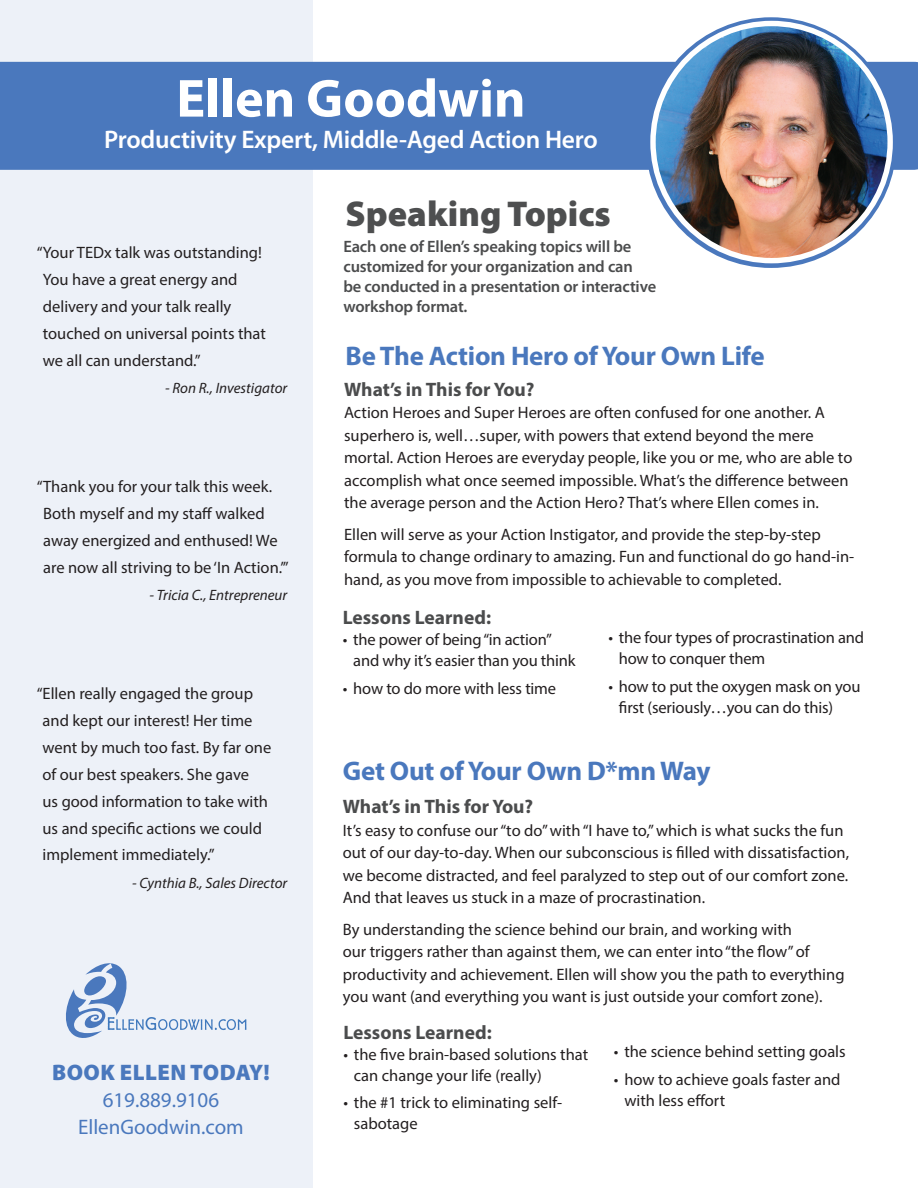
<style>
.page{position:relative;width:918px;height:1188px;background:#fff}
.page>*{position:absolute;margin:0;border:0;box-sizing:border-box;transform-origin:0 0}
.t1{font:700 54px "Myriad Pro";color:#fff}
.t2{font:900 36px "Myriad Pro";color:#4e4f50}
.t3{font:700 27px "Myriad Pro";letter-spacing:-.01em;color:#4a78bd}
.t4{font:600 25.5px "Myriad Pro";letter-spacing:-.01em;color:#fff}
.t5{font:900 22.5px "Myriad Pro";letter-spacing:.02em;color:#4a78bd}
.t6{font:21px/27px "Myriad Pro";color:#4a78bd;text-align:center}
.t7{font:700 19.5px "Myriad Pro";color:#4b4c4d}
.t8{font:16.5px/27px "Myriad Pro";color:#231f20}
.t9{font:600 16.5px/19.8px "Myriad Pro";letter-spacing:-.01em;color:#4b4c4d}
.t10{font:italic 15px "Myriad Pro";color:#231f20}
</style>
<div class="page">
<div style="left:0;top:0;width:313px;height:1188px;background:#edf1f8"></div>
<div style="left:646px;top:17px;width:251px;height:251px;border:14px solid #4a78bd;border-radius:50%"></div>
<div style="left:0;top:62px;width:918px;height:108px;background:#4a78bd"></div>
<img style="left:653px;top:23px;width:237px;height:238px;border-radius:119px">
<div style="left:650px;top:21px;width:243px;height:242px;border:5px solid #fff;border-radius:50%"></div>
<svg style="left:66px;top:963px;width:180px;height:75px"></svg>
<h1 class="t1" style="left:176px;top:63px;width:351px">Ellen Goodwin</h1>
<h3 class="t4" style="left:104px;top:123px;width:495px">Productivity Expert, Middle-Aged Action Hero</h3>
<p class="t8" style="left:43px;top:238px;width:225px;text-indent:-6px">“Your TEDx talk was outstanding!<br>You have a great energy and delivery and your talk really touched on universal points that we all can understand.”</p>
<p class="t10" style="left:165px;top:378px;width:124px">- Ron R., Investigator</p>
<p class="t8" style="left:43px;top:472px;width:247px;text-indent:-7px">“Thank you for your talk this week.<br>Both myself and my staff walked away energized and enthused! We are now all striving to be ‘In Action.’”</p>
<p class="t10" style="left:150px;top:585px;width:139px">- Tricia C., Entrepreneur</p>
<p class="t8" style="left:43px;top:679px;width:230px;text-indent:-6px">“Ellen really engaged the group and kept our interest! Her time went by much too fast. By far one of our best speakers. She gave<br>us good information to take with us and specific actions we could implement immediately.”</p>
<p class="t10" style="left:132px;top:873px;width:157px">- Cynthia B., Sales Director</p>
<h3 class="t5" style="left:52px;top:1057px;width:219px">BOOK ELLEN TODAY!</h3>
<p class="t6" style="left:78px;top:1086px;width:167px">619.889.9106<br>EllenGoodwin.com</p>
<h2 class="t2" style="left:346px;top:190px;width:267px">Speaking Topics</h2>
<p class="t9" style="left:343px;top:236px;width:314px">Each one of Ellen’s speaking topics will be customized for your organization and can<br>be conducted in a presentation or interactive workshop format.</p>
<h3 class="t3" style="left:346px;top:338px;width:421px">Be The Action Hero of Your Own Life</h3>
<p class="t7" style="left:344px;top:376px;width:192px">What’s in This for You?</p>
<p class="t8" style="left:344px;top:401px;width:510px;line-height:22.5px">Action Heroes and Super Heroes are often confused for one another. A superhero is, well…super, with powers that extend beyond the mere mortal. Action Heroes are everyday people, like you or me, who are able to accomplish what once seemed impossible. What’s the difference between the average person and the Action Hero? That’s where Ellen comes in.</p>
<p class="t8" style="left:344px;top:523px;width:512px;line-height:22.5px">Ellen will serve as your Action Instigator, and provide the step-by-step formula to change ordinary to amazing. Fun and functional do go hand-in&shy;hand, as you move from impossible to achievable to completed.</p>
<p class="t7" style="left:343px;top:605px;width:150px">Lessons Learned:</p>
<p class="t8" style="left:353px;top:629px;width:224px;line-height:21px;text-indent:-10px">• the power of being “in action” and why it’s easier than you think</p>
<p class="t8" style="left:343px;top:675px;width:215px">• how to do more with less time</p>
<p class="t8" style="left:619px;top:627px;width:247px;line-height:21px;text-indent:-10px">• the four types of procrastination and how to conquer them</p>
<p class="t8" style="left:619px;top:675px;width:243px;line-height:21px;text-indent:-10px">• how to put the oxygen mask on you first (seriously…you can do this)</p>
<h3 class="t3" style="left:343px;top:753px;width:369px">Get Out of Your Own D*mn Way</h3>
<p class="t7" style="left:343px;top:794px;width:192px">What’s in This for You?</p>
<p class="t8" style="left:343px;top:819px;width:508px;line-height:22.5px">It’s easy to confuse our “to do” with “I have to,” which is what sucks the fun out of our day-to-day. When our subconscious is filled with dissatisfaction, we become distracted, and feel paralyzed to step out of our comfort zone.<br>And that leaves us stuck in a maze of procrastination.</p>
<p class="t8" style="left:343px;top:918px;width:503px;line-height:22.5px">By understanding the science behind our brain, and working with<br>our triggers rather than against them, we can enter into “the flow” of productivity and achievement. Ellen will show you the path to everything you want (and everything you want is just outside your comfort zone).</p>
<p class="t7" style="left:343px;top:1019px;width:150px">Lessons Learned:</p>
<p class="t8" style="left:354px;top:1043px;width:236px;line-height:21px;text-indent:-10px">• the five brain-based solutions that can change your life (really)</p>
<p class="t8" style="left:354px;top:1092px;width:210px;line-height:21px;text-indent:-10px">• the #1 trick to eliminating self&shy;sabotage</p>
<p class="t8" style="left:614px;top:1038px;width:233px">• the science behind setting goals</p>
<p class="t8" style="left:624px;top:1069px;width:218px;line-height:21px;text-indent:-10px">• how to achieve goals faster and with less effort</p>
</div>
